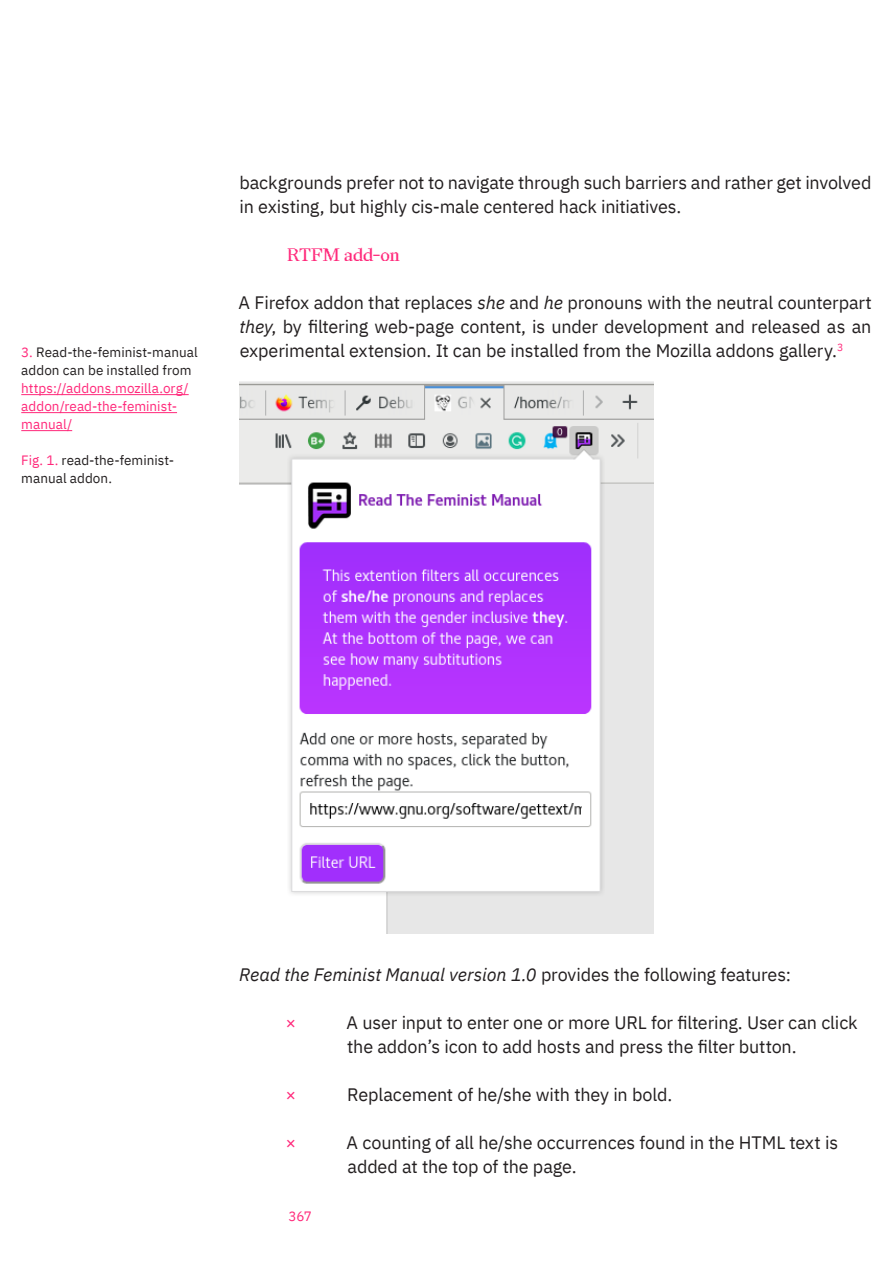
<style>
.page{position:relative;width:893px;height:1263px;background:#fff}
.page>*{position:absolute;margin:0;border:0;box-sizing:border-box;transform-origin:0 0}
.Text{font:18px/24px "IBM Plex Sans";letter-spacing:-.01em;color:#231f20}
.Text-2{font:italic 18px "IBM Plex Sans";letter-spacing:-.005em;color:#231f20}
.Subtitles_2{font:18px "Redaction 35";letter-spacing:.005em;color:#ff287a}
.t1{font:18px "IBM Plex Sans";color:#ff287a}
.Notes{font:13.5px/18px "IBM Plex Sans";letter-spacing:.005em;color:#ff287a}
.Notes-2{font:13.5px/18px "IBM Plex Sans";letter-spacing:.005em;color:#231f20}
.s1{color:#231f20}
.s2{color:#ff287a}
.s3{font-style:italic}
.s4{font-style:normal}
</style>
<div class="page">
<img style="left:239px;top:382px;width:415px;height:551px">
<hr style="left:21px;top:394px;width:168px;height:1px;background:#ff287a">
<hr style="left:21px;top:412px;width:156px;height:1px;background:#ff287a">
<hr style="left:21px;top:430px;width:51px;height:1px;background:#ff287a">
<p class="Notes" style="left:21px;top:342px;width:178px">3. <span class="s1">Read-the-feminist-manual addon can be installed from </span>https://addons.mozilla.org/ addon/read-the-feminist&shy;manual/</p>
<p class="Notes-2" style="left:21px;top:450px;width:154px"><span class="s2">Fig. 1.</span> read-the-feminist&shy;manual addon.</p>
<p class="Text" style="left:239px;top:169px;width:633px">backgrounds prefer not to navigate through such barriers and rather get involved in existing, but highly cis-male centered hack initiatives.</p>
<p class="Subtitles_2" style="left:287px;top:244px;width:114px">RTFM add-on</p>
<p class="Text" style="left:239px;top:289px;width:635px;text-align:justify">A Firefox addon that replaces <span class="s3">she</span> and <span class="s3">he</span> pronouns with the neutral counterpart <span class="s3">they</span>, by filtering web-page content, is under development and released as an experimental extension. It can be installed from the Mozilla addons gallery.<sup>3</sup></p>
<p class="Text-2" style="left:239px;top:961px;width:553px">Read the Feminist Manual version 1.0 <span class="s4">provides the following features:</span></p>
<p class="t1" style="left:286px;top:1009px;width:12px">×</p>
<p class="Text" style="left:347px;top:1009px;width:513px">A user input to enter one or more URL for filtering. User can click the addon’s icon to add hosts and press the filter button.</p>
<p class="t1" style="left:286px;top:1081px;width:12px">×</p>
<p class="Text" style="left:347px;top:1081px;width:326px">Replacement of he/she with they in bold.</p>
<p class="t1" style="left:286px;top:1129px;width:12px">×</p>
<p class="Text" style="left:347px;top:1129px;width:493px">A counting of all he/she occurrences found in the HTML text is added at the top of the page.</p>
<p class="Notes" style="left:288px;top:1206px;width:25px">367</p>
</div>
